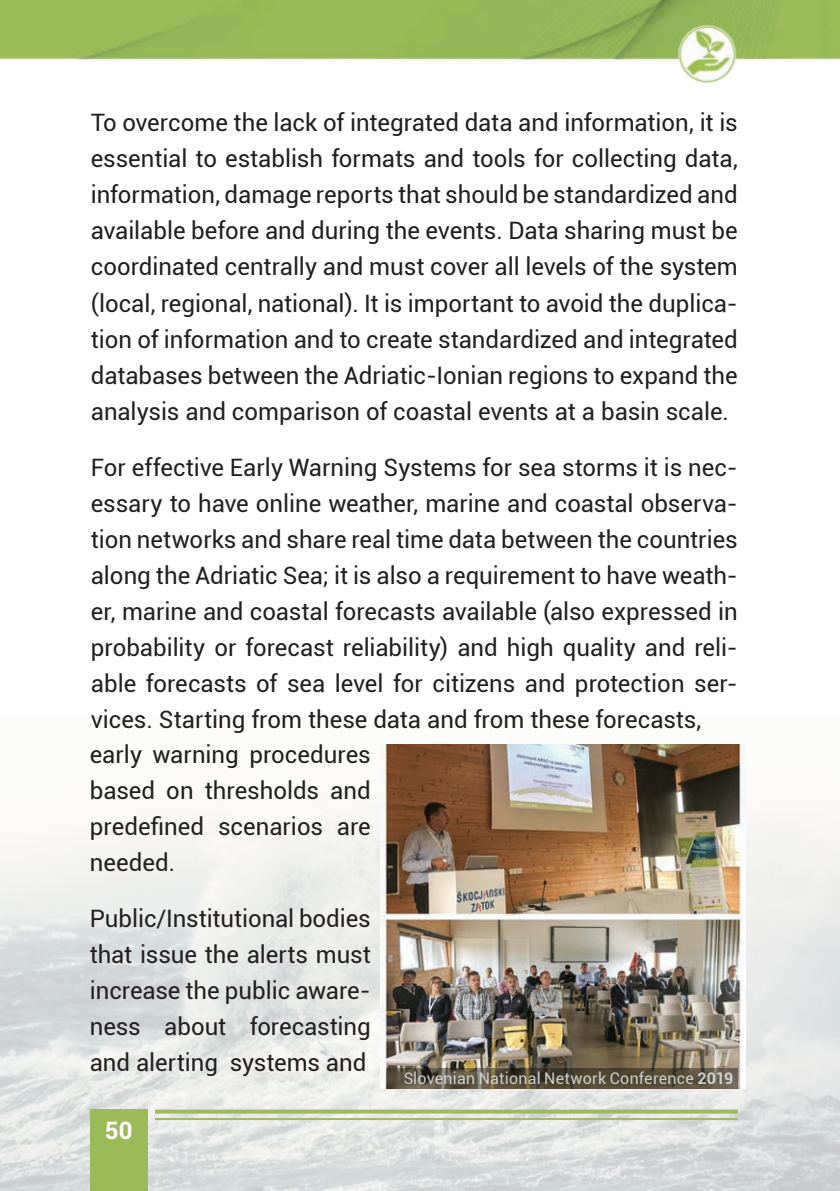
<style>
.page{position:relative;width:840px;height:1191px;background:#fff}
.page>*{position:absolute;margin:0;border:0;box-sizing:border-box;transform-origin:0 0}
.t1{font:24px/36px "Roboto";color:#231f20;text-align:justify}
.t2{font:700 24px "Roboto";color:#fff}
.t3{font:16px "Roboto";letter-spacing:.015em;color:#dcdddf}
.s1{font-weight:700}
</style>
<div class="page">
<img style="left:0;top:744px;width:839px;height:447px">
<div style="left:90px;top:1109px;width:57px;height:82px;background:#9abb58"></div>
<div style="left:155px;top:1109px;width:582px;height:4px;border:2px solid #9fb961"></div>
<hr style="left:155px;top:1118px;width:582px;height:2px;background:#a4b768">
<img style="left:0;top:0;width:839px;height:83px">
<img style="left:380px;top:745px;width:365px;height:344px">
<svg style="left:386px;top:1068px;width:351px;height:21px;background:#564e3c"></svg>
<p class="t1" style="left:91px;top:104px;width:648px">To overcome the lack of integrated data and information, it is essential to establish formats and tools for collecting data, information, damage reports that should be standardized and available before and during the events. Data sharing must be coordinated centrally and must cover all levels of the system (local, regional, national). It is important to avoid the duplica&shy;tion of information and to create standardized and integrated databases between the Adriatic-Ionian regions to expand the analysis and comparison of coastal events at a basin scale.</p>
<p class="t1" style="left:91px;top:448px;width:648px">For effective Early Warning Systems for sea storms it is nec&shy;essary to have online weather, marine and coastal observa&shy;tion networks and share real time data between the countries along the Adriatic Sea; it is also a requirement to have weath&shy;er, marine and coastal forecasts available (also expressed in probability or forecast reliability) and high quality and reli&shy;able forecasts of sea level for citizens and protection ser&shy;vices. Starting from these data and from these forecasts,</p>
<p class="t1" style="left:90px;top:735px;width:282px">early warning procedures based on thresholds and predefined scenarios are needed.</p>
<p class="t1" style="left:90px;top:899px;width:282px">Public/Institutional bodies that issue the alerts must increase the public aware&shy;ness about forecasting and alerting systems and</p>
<p class="t2" style="left:105px;top:1113px;width:29px">50</p>
<p class="t3" style="left:403px;top:1066px;width:331px">Slovenian National Network Conference <span class="s1">2019</span></p>
</div>
